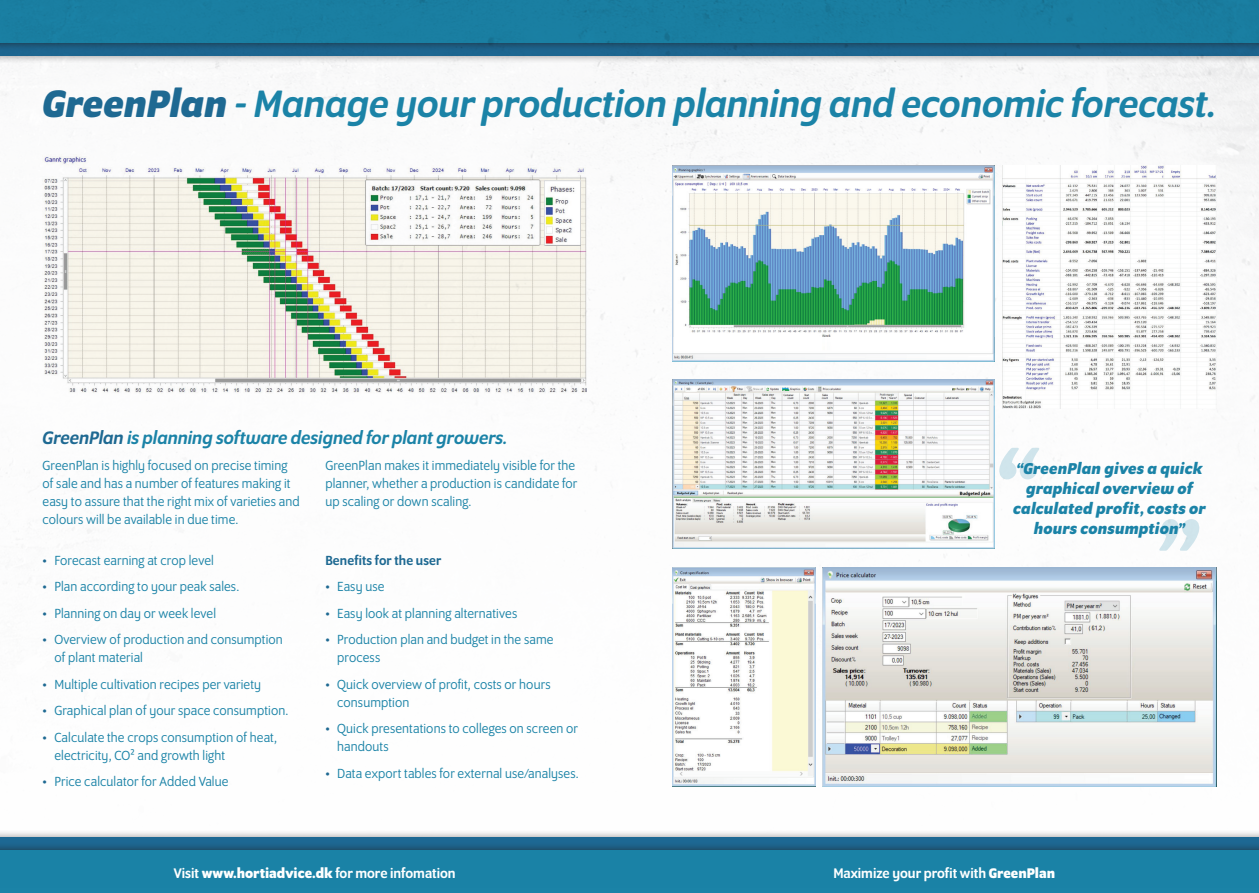
<style>
.page{position:relative;width:1259px;height:893px;background:#fff}
.page>*{position:absolute;margin:0;border:0;box-sizing:border-box;transform-origin:0 0}
.t1{font:italic 700 103.5px "Program OT";color:#1b83a7}
.t2{font:italic 500 41.25px "Program OT";color:#1b83a7}
.t3{font:italic 500 19.5px "Program OT";color:#1b83a7}
.t4{font:italic 700 16.95px/20px "Program OT";letter-spacing:.01em;color:#1b83a7;text-align:center}
.t5{font:500 15px "Program OT";color:#fff}
.t6{font:14.25px/18px "Program OT";letter-spacing:.01em;color:#1b83a7}
.t7{font:500 14.25px "Program OT";letter-spacing:.01em;color:#1e6992}
.s1{font-weight:700;color:#1e6992}
.s2{color:#1e6992}
.s3{font-weight:700}
</style>
<div class="page">
<img style="left:0;top:0;width:1259px;height:893px">
<img style="left:672px;top:380px;width:322px;height:169px">
<img style="left:672px;top:165px;width:322px;height:173px">
<img style="left:672px;top:338px;width:322px;height:24px">
<img style="left:1003px;top:165px;width:213px;height:243px">
<img style="left:672px;top:567px;width:144px;height:220px">
<img style="left:822px;top:567px;width:394px;height:220px">
<img style="left:43px;top:155px;width:544px;height:239px">
<img style="left:544px;top:181px;width:36px;height:64px">
<h2 class="t2" style="left:43px;top:80px;width:1175px"><span class="s1">GreenPlan</span> - Manage your production planning and economic forecast.</h2>
<h3 class="t3" style="left:43px;top:426px;width:466px"><span class="s2">GreenPlan</span> is planning software designed for plant growers.</h3>
<p class="t6" style="left:43px;top:457px;width:258px">GreenPlan is highly focused on precise timing of sale and has a number of features making it easy to assure that the right mix of varieties and colours will be available in due time.</p>
<p class="t6" style="left:325px;top:457px;width:254px">GreenPlan makes it immediately visible for the planner, whether a production is candidate for up scaling or down scaling.</p>
<p class="t6" style="left:43px;top:551px;width:173px"><span class="s2">•</span> Forecast earning at crop level</p>
<p class="t6" style="left:43px;top:578px;width:198px"><span class="s2">•</span> Plan according to your peak sales.</p>
<p class="t6" style="left:43px;top:604px;width:175px"><span class="s2">•</span> Planning on day or week level</p>
<p class="t6" style="left:54px;top:631px;width:230px;text-indent:-12px"><span class="s2">•</span> Overview of production and consumption of plant material</p>
<p class="t6" style="left:43px;top:675px;width:220px"><span class="s2">•</span> Multiple cultivation recipes per variety</p>
<p class="t6" style="left:43px;top:702px;width:247px"><span class="s2">•</span> Graphical plan of your space consumption.</p>
<p class="t6" style="left:54px;top:728px;width:224px;text-indent:-12px"><span class="s2">•</span> Calculate the crops consumption of heat, electricity, CO² and growth light</p>
<p class="t6" style="left:43px;top:773px;width:187px"><span class="s2">•</span> Price calculator for Added Value</p>
<p class="t7" style="left:325px;top:552px;width:117px">Benefits for the user</p>
<p class="t6" style="left:325px;top:578px;width:61px"><span class="s2">•</span> Easy use</p>
<p class="t6" style="left:325px;top:604px;width:193px"><span class="s2">•</span> Easy look at planning alternatives</p>
<p class="t6" style="left:337px;top:631px;width:218px;text-indent:-12px"><span class="s2">•</span> Production plan and budget in the same process</p>
<p class="t6" style="left:337px;top:675px;width:215px;text-indent:-12px"><span class="s2">•</span> Quick overview of profit, costs or hours consumption</p>
<p class="t6" style="left:337px;top:720px;width:242px;text-indent:-12px"><span class="s2">•</span> Quick presentations to colleges on screen or handouts</p>
<p class="t6" style="left:325px;top:764px;width:255px"><span class="s2">•</span> Data export tables for external use/analyses.</p>
<h1 class="t1" style="left:1045px;top:505px;width:43px;rotate:-180deg">”</h1>
<p class="t4" style="left:1013px;top:458px;width:194px">“GreenPlan gives a quick graphical overview of calculated profit, costs or hours consumption”</p>
<h1 class="t1" style="left:1153px;top:493px;width:43px">”</h1>
<p class="t5" style="left:174px;top:864px;width:283px">Visit <span class="s3">www.hortiadvice.dk</span> for more infomation</p>
<p class="t5" style="left:833px;top:864px;width:223px">Maximize your profit with <span class="s3">GreenPlan</span></p>
</div>
